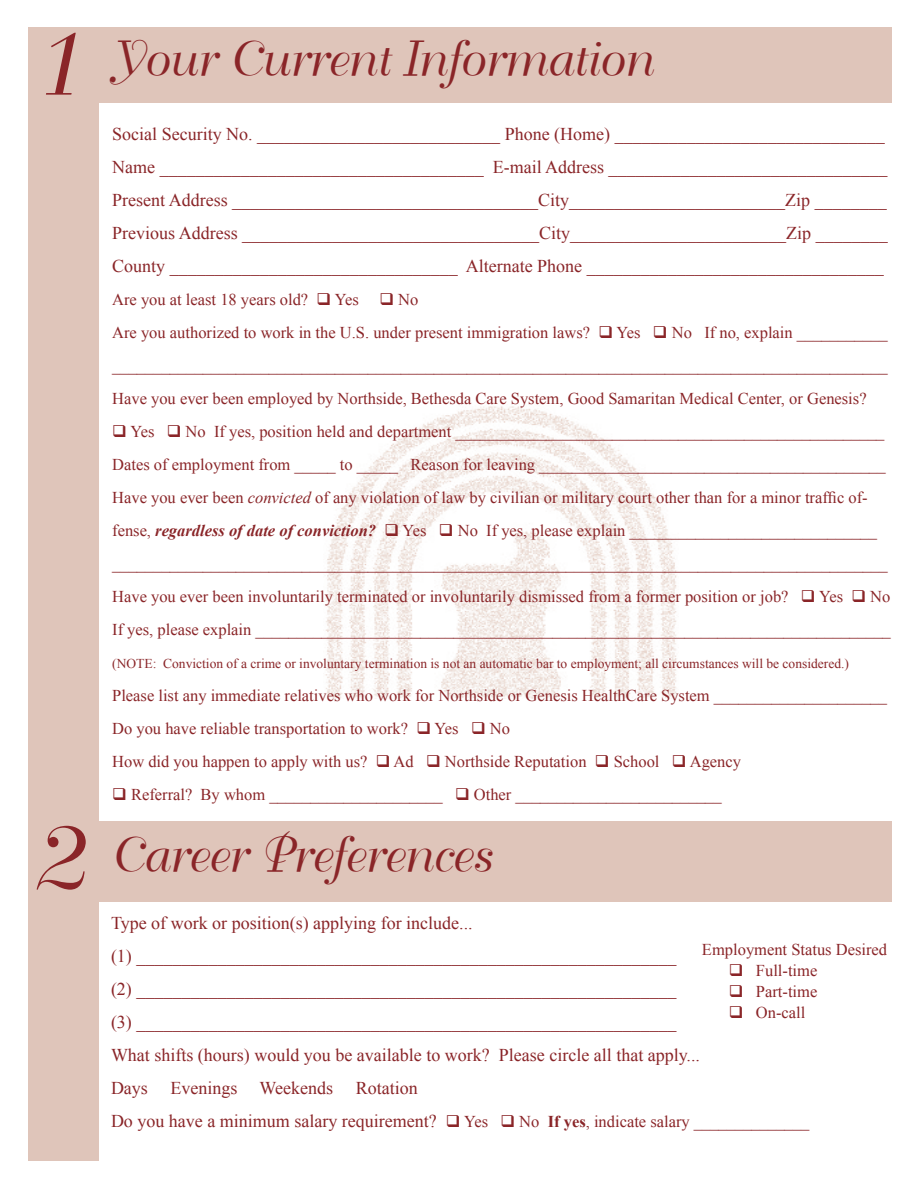
<style>
.page{position:relative;width:918px;height:1188px;background:#fff}
.page>*{position:absolute;margin:0;border:0;box-sizing:border-box;transform-origin:0 0}
.t1{font:48px "Duchess";color:#8a2528}
.t2{font:18px/33px "Times New Roman";color:#8a2528}
.t3{font:16.5px/33px "Times New Roman";color:#8a2528}
.t4{font:13.5px "Times New Roman";color:#8a2528}
.s1{font-size:96px}
.s2{font-style:italic}
.s3{font-weight:700;font-style:italic}
.s4{font-size:16.5px}
.s5{font-weight:700;font-size:16.5px}
</style>
<div class="page">
<img style="left:325px;top:406px;width:352px;height:293px">
<div style="left:28px;top:27px;width:71px;height:1134px;background:#dfc5ba"></div>
<div style="left:28px;top:27px;width:864px;height:76px;background:#dfc5ba"></div>
<div style="left:28px;top:821px;width:864px;height:81px;background:#dfc5ba"></div>
<h1 class="t1" style="left:27px;top:32px;width:624px"><span class="s1">1</span> Your Current Information</h1>
<p class="t2" style="left:112px;top:117px;width:777px">Social Security No. ___________________________ Phone (Home) ______________________________ Name ____________________________________ E-mail Address _______________________________ Present Address __________________________________City________________________Zip ________ Previous Address _________________________________City________________________Zip ________ County ________________________________ Alternate Phone _________________________________</p>
<p class="t3" style="left:112px;top:283px;width:248px">Are you at least 18 years old? ❑ Yes</p>
<p class="t3" style="left:112px;top:283px;width:777px;text-indent:267px">❑ No<br>Are you authorized to work in the U.S. under present immigration laws? ❑ Yes ❑ No If no, explain ___________ ______________________________________________________________________________________________ Have you ever been employed by Northside, Bethesda Care System, Good Samaritan Medical Center, or Genesis?</p>
<p class="t3" style="left:112px;top:415px;width:780px">❑ Yes ❑ No If yes, position held and department ____________________________________________________ Dates of employment from _____ to _____ Reason for leaving __________________________________________ Have you ever been <span class="s2">convicted</span> of any violation of law by civilian or military court other than for a minor traffic of&shy;fense, <span class="s3">regardless of date of conviction?</span> ❑ Yes ❑ No If yes, please explain ______________________________ ______________________________________________________________________________________________ Have you ever been involuntarily terminated or involuntarily dismissed from a former position or job? ❑ Yes ❑ No If yes, please explain _____________________________________________________________________________</p>
<p class="t4" style="left:112px;top:655px;width:738px">(NOTE: Conviction of a crime or involuntary termination is not an automatic bar to employment; all circumstances will be considered.)</p>
<p class="t3" style="left:112px;top:679px;width:776px">Please list any immediate relatives who work for Northside or Genesis HealthCare System _____________________<br>Do you have reliable transportation to work? ❑ Yes ❑ No<br>How did you happen to apply with us? ❑ Ad ❑ Northside Reputation ❑ School ❑ Agency</p>
<p class="t3" style="left:112px;top:778px;width:611px">❑ Referral? By whom _____________________ ❑ Other _________________________</p>
<h1 class="t1" style="left:27px;top:828px;width:464px"><span class="s1">2</span> Career Preferences</h1>
<p class="t2" style="left:111px;top:907px;width:591px">Type of work or position(s) applying for include...<br>(1) ____________________________________________________________ (2) ____________________________________________________________ (3) ____________________________________________________________ What shifts (hours) would you be available to work? Please circle all that apply...<br>Days</p>
<p class="t3" style="left:702px;top:933px;width:187px">Employment Status Desired</p>
<p class="t3" style="left:729px;top:954px;width:90px">❑ Full-time</p>
<p class="t3" style="left:729px;top:975px;width:90px">❑ Part-time</p>
<p class="t3" style="left:729px;top:996px;width:78px">❑ On-call</p>
<p class="t2" style="left:111px;top:1072px;width:700px;text-indent:245px">Rotation<br>Do you have a minimum salary requirement? ❑ <span class="s4">Yes</span> ❑ <span class="s4">No</span> <span class="s5">If yes</span><span class="s4">, indicate salary ______________</span></p>
<p class="t2" style="left:170px;top:1072px;width:164px">Evenings Weekends</p>
</div>
